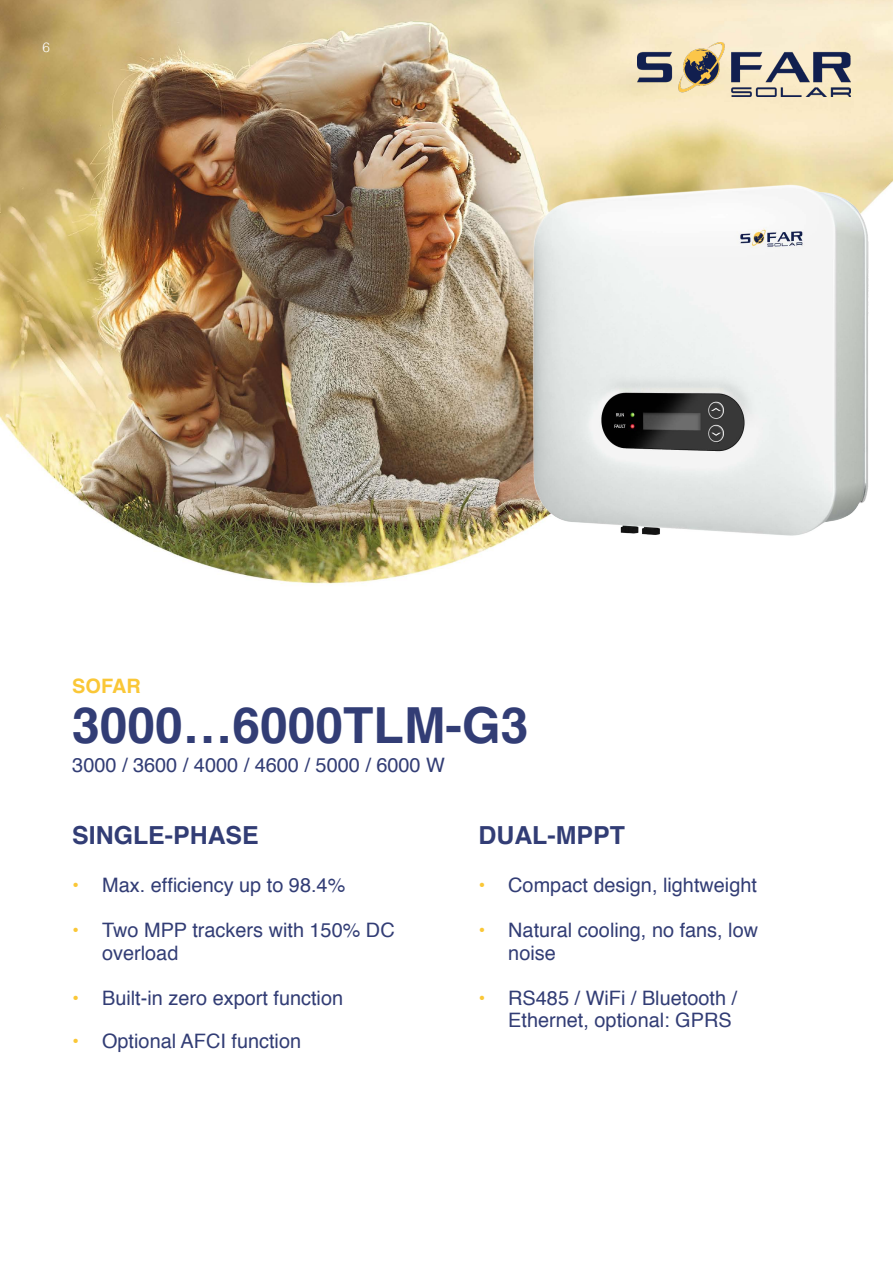
<style>
.page{position:relative;width:893px;height:1263px;background:#fff}
.page>*{position:absolute;margin:0;border:0;box-sizing:border-box;transform-origin:0 0}
.t1{font:700 49.8px "Helvetica";color:#323d75}
.t2{font:700 24.9px "Helvetica";color:#323d75}
.t3{font:19.95px/22.5px "Helvetica";color:#323d75}
.t4{font:700 19.95px "Helvetica";color:#fac737}
.Paginacja{font:300 13.5px "Helvetica";color:#fff}
.s1{font-family:"Helvetica Neue";color:#fac737}
</style>
<div class="page">
<img style="left:0;top:0;width:893px;height:585px">
<img style="left:341px;top:105px;width:552px;height:480px">
<p class="Paginacja" style="left:43px;top:37px;width:9px">6</p>
<p class="t4" style="left:72px;top:670px;width:70px">SOFAR</p>
<p class="t1" style="left:72px;top:685px;width:458px">3000…6000TLM-G3</p>
<p class="t3" style="left:72px;top:754px;width:374px">3000 / 3600 / 4000 / 4600 / 5000 / 6000 W</p>
<p class="t2" style="left:72px;top:815px;width:188px">SINGLE-PHASE</p>
<p class="t2" style="left:478px;top:815px;width:148px">DUAL-MPPT</p>
<p class="t3" style="left:478px;top:874px;width:280px"><span class="s1">•</span> Compact design, lightweight</p>
<p class="t3" style="left:508px;top:919px;width:251px;text-indent:-30px"><span class="s1">•</span> Natural cooling, no fans, low noise</p>
<p class="t3" style="left:478px;top:987px;width:260px;text-align:right"><span class="s1">•</span> RS485 / WiFi / Bluetooth /<br>Ethernet, optional: GPRS</p>
<p class="t3" style="left:72px;top:874px;width:275px"><span class="s1">•</span> Max. efficiency up to 98.4%</p>
<p class="t3" style="left:102px;top:919px;width:294px;text-indent:-30px"><span class="s1">•</span> Two MPP trackers with 150% DC overload</p>
<p class="t3" style="left:72px;top:987px;width:272px"><span class="s1">•</span> Built-in zero export function</p>
<p class="t3" style="left:72px;top:1031px;width:230px"><span class="s1">•</span> Optional AFCI function</p>
</div>
